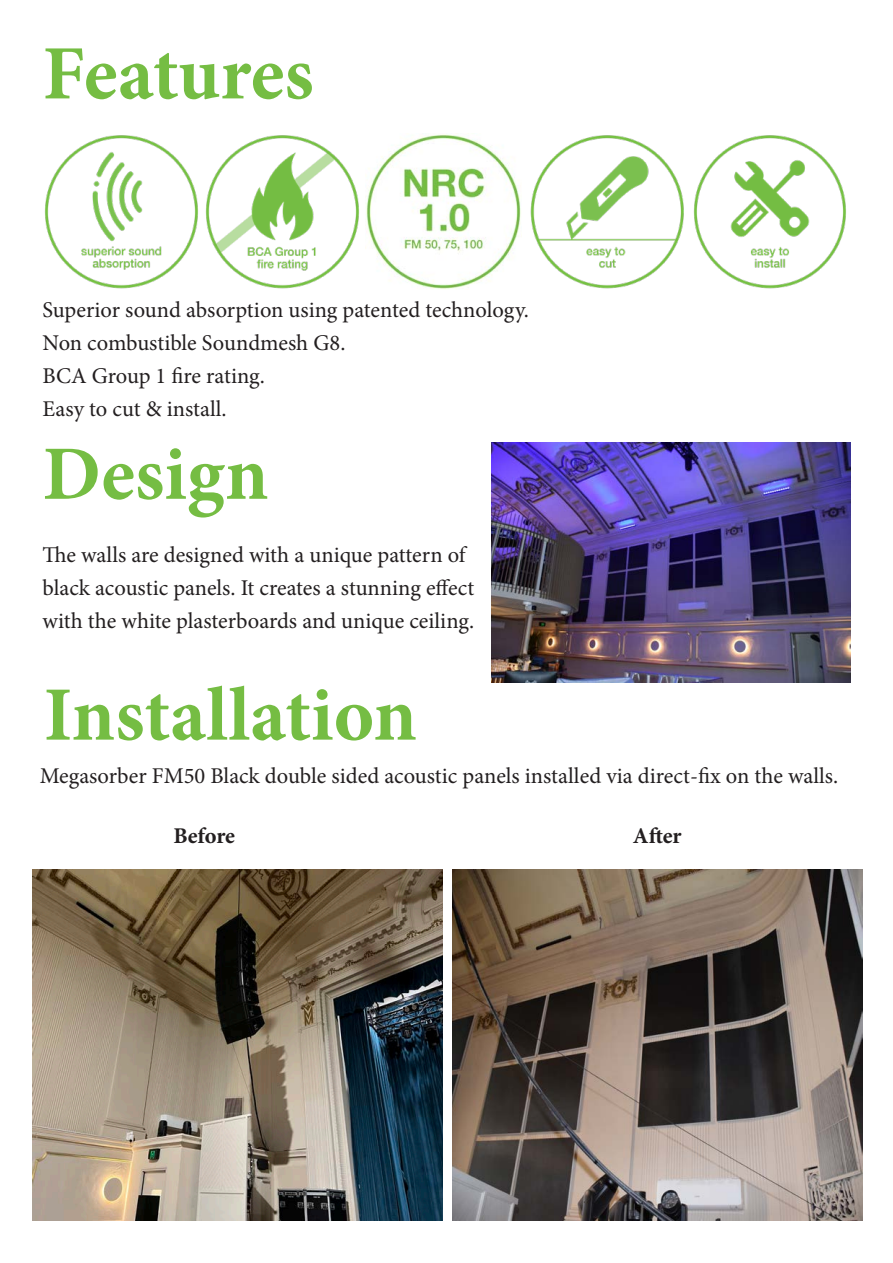
<style>
.page{position:relative;width:893px;height:1263px;background:#fff}
.page>*{position:absolute;margin:0;border:0;box-sizing:border-box;transform-origin:0 0}
.t1{font:700 76.8px "Minion Pro";color:#75bd43}
.t2{font:22.5px/33px "Minion Pro";color:#231f20}
.t3{font:700 22.5px "Minion Pro";letter-spacing:-.005em;color:#231f20}
</style>
<div class="page">
<img style="left:530px;top:135px;width:154px;height:154px">
<img style="left:366px;top:134px;width:155px;height:155px">
<img style="left:205px;top:135px;width:154px;height:154px">
<img style="left:693px;top:135px;width:153px;height:154px">
<img style="left:44px;top:135px;width:154px;height:154px">
<img style="left:491px;top:443px;width:359px;height:240px">
<img style="left:32px;top:870px;width:410px;height:350px">
<img style="left:452px;top:870px;width:410px;height:350px">
<p class="t1" style="left:43px;top:20px;width:273px">Features</p>
<p class="t2" style="left:43px;top:294px;width:488px">Superior sound absorption using patented technology.</p>
<p class="t2" style="left:43px;top:327px;width:304px">Non combustible Soundmesh G8.</p>
<p class="t2" style="left:43px;top:360px;width:224px">BCA Group 1 fire rating.</p>
<p class="t2" style="left:43px;top:393px;width:186px">Easy to cut &amp; install.</p>
<p class="t1" style="left:43px;top:420px;width:228px">Design</p>
<p class="t2" style="left:43px;top:538px;width:433px">The walls are designed with a unique pattern of black acoustic panels. It creates a stunning effect with the white plasterboards and unique ceiling.</p>
<p class="t1" style="left:44px;top:661px;width:375px">Installation</p>
<p class="t2" style="left:40px;top:759px;width:800px">Megasorber FM50 Black double sided acoustic panels installed via direct-fix on the walls.</p>
<p class="t3" style="left:173px;top:820px;width:63px">Before</p>
<p class="t3" style="left:633px;top:820px;width:50px">After</p>
</div>
